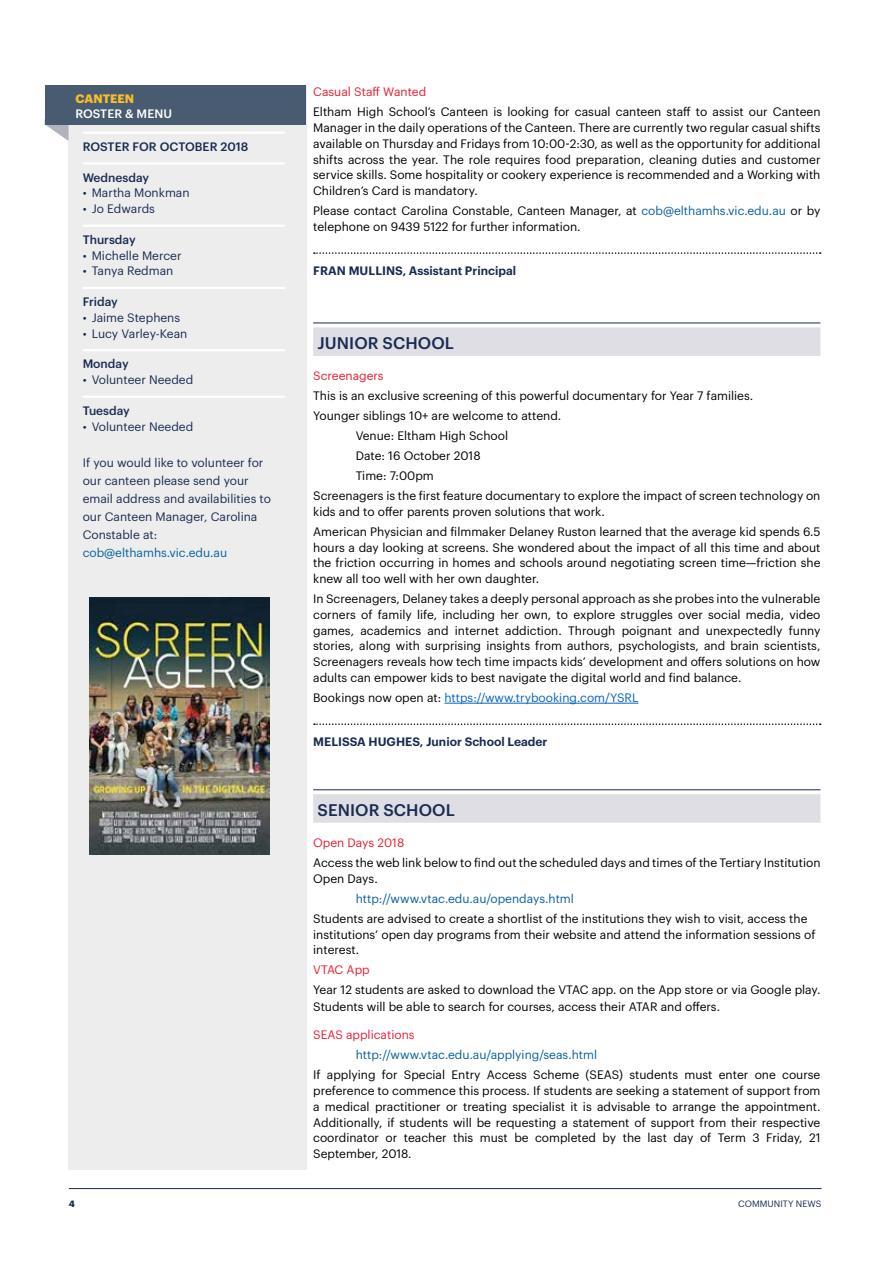
<style>
.page{position:relative;width:893px;height:1263px;background:#fff}
.page>*{position:absolute;margin:0;border:0;box-sizing:border-box;transform-origin:0 0}
.t1{font:500 16.5px "Graphik";letter-spacing:.005em;color:#192b52}
.t2{font:12px/15.8px "Graphik";color:#000}
.t3{font:12px/18px "Graphik";color:#192b52}
.t4{font:12px "Graphik";color:#0860a0}
.t5{font:12px "Graphik";color:#e81d31}
.t6{font:600 12px "Graphik";color:#192b52}
.t7{font:500 12px "Graphik";color:#192b52}
.t8{font:12px "Graphik";color:#0563c1}
.t9{font:500 12px "Graphik";letter-spacing:.005em;color:#fff}
.t10{font:700 12px "Graphik";letter-spacing:.005em;color:#f8be2c}
.t11{font:9px "Graphik";letter-spacing:.005em;color:#192b52}
.t12{font:700 9px "Graphik";color:#192b52}
.s1{color:#0860a0}
.s2{color:#000}
</style>
<div class="page">
<hr style="left:69px;top:1188px;width:752px;height:1px;background:#192b52">
<div style="left:68px;top:85px;width:239px;height:1084px;background:#ededed"></div>
<svg style="left:314px;top:252px;width:507px;height:2px"></svg>
<hr style="left:313px;top:323px;width:507px;height:1px;background:#192b52">
<div style="left:313px;top:327px;width:507px;height:29px;background:#dfdee4"></div>
<hr style="left:444px;top:703px;width:194px;height:1px;background:#0563c1">
<svg style="left:314px;top:723px;width:507px;height:2px"></svg>
<hr style="left:313px;top:789px;width:507px;height:1px;background:#192b52">
<div style="left:313px;top:794px;width:507px;height:29px;background:#dfdee4"></div>
<hr style="left:83px;top:132px;width:202px;height:2px;background:#fff">
<hr style="left:83px;top:162px;width:202px;height:3px;background:#fff">
<hr style="left:83px;top:225px;width:202px;height:2px;background:#fff">
<hr style="left:83px;top:287px;width:202px;height:2px;background:#fff">
<hr style="left:83px;top:349px;width:202px;height:2px;background:#fff">
<hr style="left:83px;top:396px;width:202px;height:2px;background:#fff">
<svg style="left:45px;top:124px;width:24px;height:17px"></svg>
<div style="left:45px;top:85px;width:261px;height:39px;background:#485b70"></div>
<img style="left:89px;top:598px;width:180px;height:257px">
<p class="t10" style="left:75px;top:89px;width:60px">CANTEEN</p>
<p class="t9" style="left:75px;top:104px;width:98px">ROSTER &amp; MENU</p>
<p class="t7" style="left:83px;top:137px;width:167px">ROSTER FOR OCTOBER 2018</p>
<p class="t7" style="left:83px;top:168px;width:68px">Wednesday</p>
<p class="t3" style="left:83px;top:183px;width:108px">• Martha Monkman</p>
<p class="t3" style="left:83px;top:199px;width:74px">• Jo Edwards</p>
<p class="t7" style="left:83px;top:230px;width:54px">Thursday</p>
<p class="t3" style="left:83px;top:245px;width:100px">• Michelle Mercer</p>
<p class="t3" style="left:83px;top:261px;width:92px">• Tanya Redman</p>
<p class="t7" style="left:83px;top:293px;width:37px">Friday</p>
<p class="t3" style="left:83px;top:307px;width:99px">• Jaime Stephens</p>
<p class="t3" style="left:83px;top:323px;width:106px">• Lucy Varley-Kean</p>
<p class="t7" style="left:83px;top:355px;width:47px">Monday</p>
<p class="t3" style="left:83px;top:370px;width:112px">• Volunteer Needed</p>
<p class="t7" style="left:83px;top:401px;width:49px">Tuesday</p>
<p class="t3" style="left:83px;top:416px;width:112px">• Volunteer Needed</p>
<p class="t3" style="left:83px;top:452px;width:190px">If you would like to volunteer for our canteen please send your email address and availabilities to our Canteen Manager, Carolina<br>Constable at:</p>
<p class="t4" style="left:83px;top:543px;width:146px">cob@elthamhs.vic.edu.au</p>
<p class="t5" style="left:313px;top:83px;width:115px">Casual Staff Wanted</p>
<p class="t2" style="left:313px;top:103px;width:509px;text-align:justify">Eltham High School’s Canteen is looking for casual canteen staff to assist our Canteen Manager in the daily operations of the Canteen. There are currently two regular casual shifts available on Thursday and Fridays from 10:00-2:30, as well as the opportunity for additional shifts across the year. The role requires food preparation, cleaning duties and customer service skills. Some hospitality or cookery experience is recommended and a Working with Children’s Card is mandatory.</p>
<p class="t2" style="left:313px;top:202px;width:509px">Please contact Carolina Constable, Canteen Manager, at <span class="s1">cob@elthamhs.vic.edu.au</span> or by telephone on 9439 5122 for further information.</p>
<p class="t6" style="left:313px;top:262px;width:204px">FRAN MULLINS, Assistant Principal</p>
<h1 class="t1" style="left:317px;top:330px;width:138px">JUNIOR SCHOOL</h1>
<p class="t5" style="left:313px;top:367px;width:72px">Screenagers</p>
<p class="t2" style="left:313px;top:387px;width:442px">This is an exclusive screening of this powerful documentary for Year 7 families.</p>
<p class="t2" style="left:313px;top:407px;width:250px">Younger siblings 10+ are welcome to attend.</p>
<p class="t2" style="left:356px;top:427px;width:154px">Venue: Eltham High School</p>
<p class="t2" style="left:356px;top:447px;width:126px">Date: 16 October 2018</p>
<p class="t2" style="left:356px;top:467px;width:80px">Time: 7:00pm</p>
<p class="t2" style="left:313px;top:487px;width:509px">Screenagers is the first feature documentary to explore the impact of screen technology on</p>
<p class="t2" style="left:313px;top:501px;width:509px;line-height:20px">kids and to offer parents proven solutions that work.<br>American Physician and filmmaker Delaney Ruston learned that the average kid spends 6.5</p>
<p class="t2" style="left:313px;top:538px;width:509px;text-align:justify">hours a day looking at screens. She wondered about the impact of all this time and about the friction occurring in homes and schools around negotiating screen time—friction she knew all too well with her own daughter.</p>
<p class="t2" style="left:313px;top:590px;width:509px;text-align:justify">In Screenagers, Delaney takes a deeply personal approach as she probes into the vulnerable corners of family life, including her own, to explore struggles over social media, video games, academics and internet addiction. Through poignant and unexpectedly funny stories, along with surprising insights from authors, psychologists, and brain scientists, Screenagers reveals how tech time impacts kids’ development and offers solutions on how adults can empower kids to best navigate the digital world and find balance.</p>
<p class="t8" style="left:313px;top:688px;width:327px"><span class="s2">Bookings now open at:</span> https://www.trybooking.com/YSRL</p>
<p class="t6" style="left:313px;top:733px;width:236px">MELISSA HUGHES, Junior School Leader</p>
<h1 class="t1" style="left:317px;top:797px;width:139px">SENIOR SCHOOL</h1>
<p class="t5" style="left:313px;top:834px;width:93px">Open Days 2018</p>
<p class="t2" style="left:313px;top:854px;width:509px">Access the web link below to find out the scheduled days and times of the Tertiary Institution<br>Open Days.</p>
<p class="t4" style="left:356px;top:889px;width:220px">http://www.vtac.edu.au/opendays.html</p>
<p class="t2" style="left:313px;top:909px;width:504px">Students are advised to create a shortlist of the institutions they wish to visit, access the institutions’ open day programs from their website and attend the information sessions of interest.</p>
<p class="t5" style="left:313px;top:961px;width:58px">VTAC App</p>
<p class="t2" style="left:313px;top:981px;width:509px;line-height:16.5px">Year 12 students are asked to download the VTAC app. on the App store or via Google play.<br>Students will be able to search for courses, access their ATAR and offers.</p>
<p class="t5" style="left:313px;top:1026px;width:103px">SEAS applications</p>
<p class="t4" style="left:356px;top:1046px;width:243px">http://www.vtac.edu.au/applying/seas.html</p>
<p class="t2" style="left:313px;top:1066px;width:509px;text-align:justify">If applying for Special Entry Access Scheme (SEAS) students must enter one course preference to commence this process. If students are seeking a statement of support from a medical practitioner or treating specialist it is advisable to arrange the appointment.<br>Additionally, if students will be requesting a statement of support from their respective coordinator or teacher this must be completed by the last day of Term 3 Friday, 21<br>September, 2018.</p>
<p class="t12" style="left:69px;top:1196px;width:8px">4</p>
<p class="t11" style="left:738px;top:1196px;width:85px">COMMUNITY NEWS</p>
</div>
